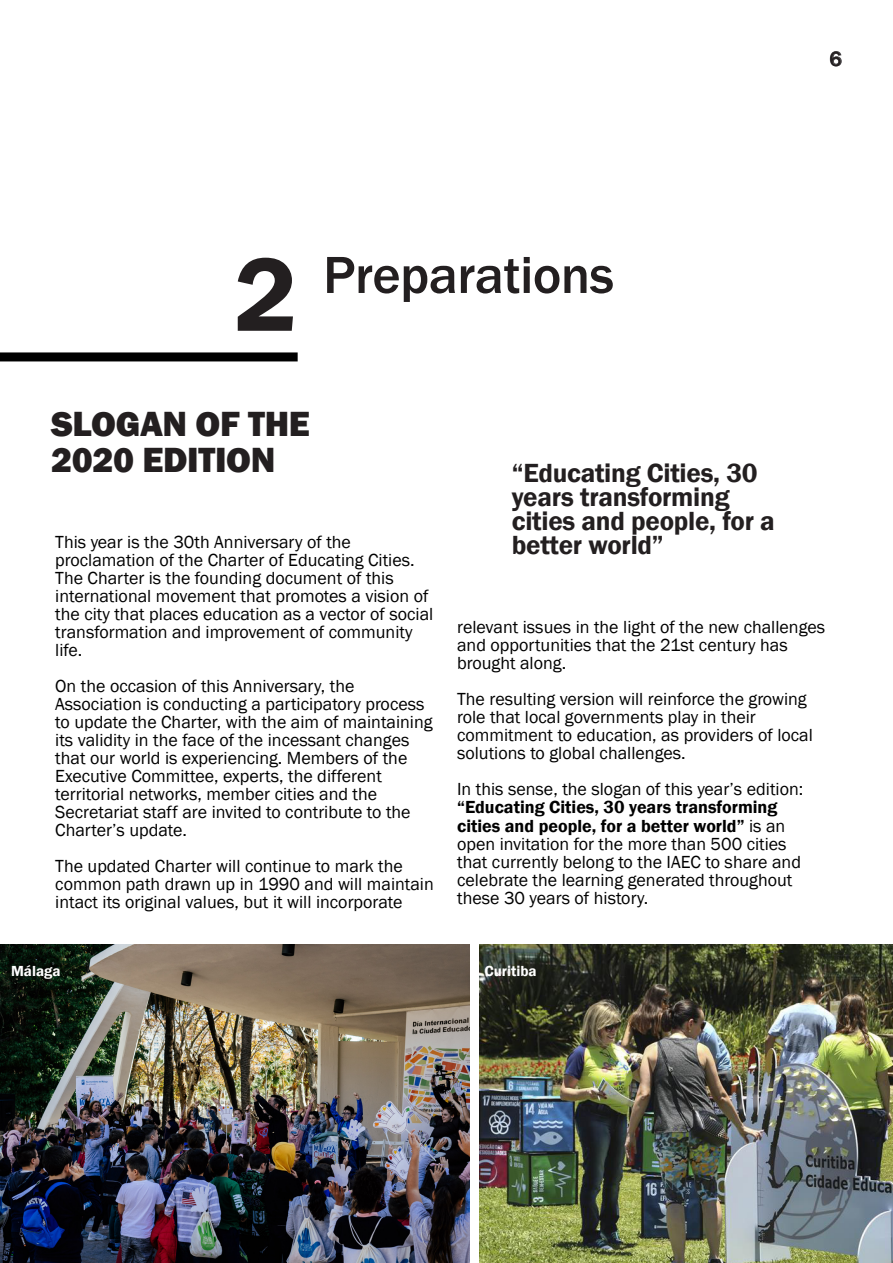
<style>
.page{position:relative;width:893px;height:1263px;background:#fff}
.page>*{position:absolute;margin:0;border:0;box-sizing:border-box;transform-origin:0 0}
.Número_apartat{font:600 108px "Franklin Gothic";color:#231f20}
.Títol_apartat{font:500 54px "Franklin Gothic";letter-spacing:-.01em;color:#231f20}
.Sub-títol_apartat{font:800 36px/36px "Franklin Gothic";letter-spacing:-.01em;color:#231f20}
.Destacat{font:600 27px/24px "Franklin Gothic";letter-spacing:-.01em;color:#231f20}
.t1{font:500 21px "Franklin Gothic";color:#231f20}
.Text_normal{font:18px/18px "Franklin Gothic";color:#000}
.Llegenda_blanc{font:600 15px "Franklin Gothic";color:#fff}
.s1{font-weight:600}
</style>
<div class="page">
<svg style="left:830px;top:51px;width:12px;height:16px"></svg>
<img style="left:0;top:944px;width:469px;height:319px">
<img style="left:479px;top:944px;width:414px;height:319px">
<div style="left:0;top:352px;width:298px;height:9px;background:#000"></div>
<p class="Número_apartat" style="left:234px;top:228px;width:65px">2</p>
<p class="Títol_apartat" style="left:323px;top:242px;width:292px">Preparations</p>
<p class="t1" style="left:830px;top:46px;width:14px">6</p>
<p class="Sub-títol_apartat" style="left:51px;top:406px;width:260px">SLOGAN OF THE<br>2020 EDITION</p>
<p class="Text_normal" style="left:55px;top:534px;width:380px">This year is the 30th Anniversary of the proclamation of the Charter of Educating Cities.<br>The Charter is the founding document of this international movement that promotes a vision of the city that places education as a vector of social transformation and improvement of community life.</p>
<p class="Text_normal" style="left:55px;top:678px;width:379px">On the occasion of this Anniversary, the Association is conducting a participatory process to update the Charter, with the aim of maintaining its validity in the face of the incessant changes that our world is experiencing. Members of the Executive Committee, experts, the different territorial networks, member cities and the Secretariat staff are invited to contribute to the Charter’s update.</p>
<p class="Text_normal" style="left:55px;top:858px;width:380px">The updated Charter will continue to mark the common path drawn up in 1990 and will maintain intact its original values, but it will incorporate</p>
<p class="Destacat" style="left:512px;top:462px;width:265px">“Educating Cities, 30 years transforming cities and people, for a better world”</p>
<p class="Text_normal" style="left:457px;top:619px;width:370px">relevant issues in the light of the new challenges and opportunities that the 21st century has brought along.</p>
<p class="Text_normal" style="left:457px;top:691px;width:357px">The resulting version will reinforce the growing role that local governments play in their commitment to education, as providers of local solutions to global challenges.</p>
<p class="Text_normal" style="left:457px;top:781px;width:348px">In this sense, the slogan of this year’s edition: <span class="s1">“Educating Cities, 30 years transforming cities and people, for a better world”</span> is an open invitation for the more than 500 cities that currently belong to the IAEC to share and celebrate the learning generated throughout these 30 years of history.</p>
<p class="Llegenda_blanc" style="left:11px;top:962px;width:51px">Málaga</p>
<p class="Llegenda_blanc" style="left:484px;top:962px;width:54px">Curitiba</p>
</div>
